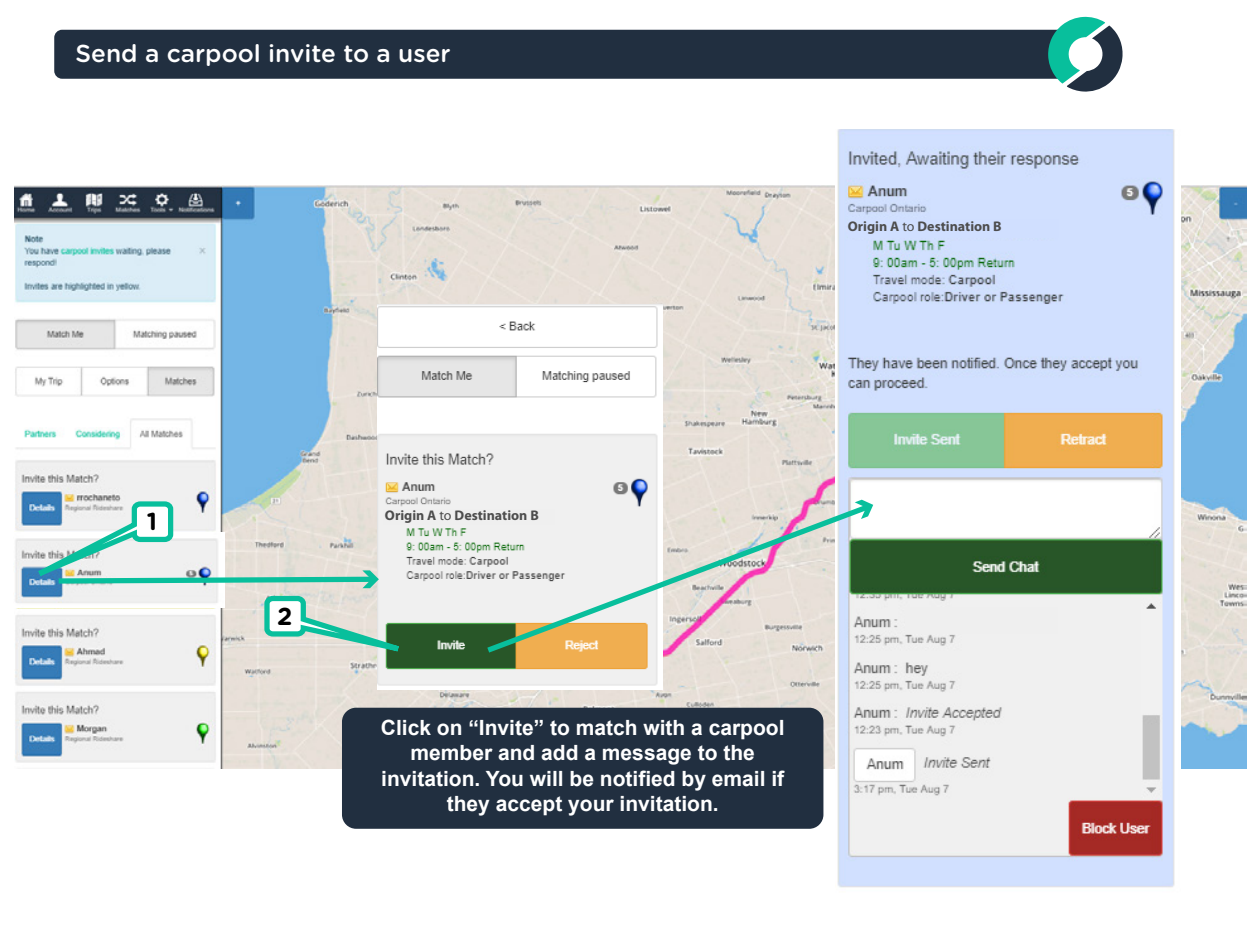
<style>
.page{position:relative;width:1260px;height:945px;background:#fff}
.page>*{position:absolute;margin:0;border:0;box-sizing:border-box;transform-origin:0 0}
.t1{font:500 24.5px "Gotham Rounded";color:#fff}
.t2{font:700 24.5px "Gotham Rounded";color:#000}
.t3{font:700 21px/25.2px "Arial";color:#fff;text-align:center}
.t4{font:700 14px "Myriad Pro";color:#4d4d4d}
.s1{font-weight:400}
</style>
<div class="page">
<div style="left:54px;top:29px;width:994px;height:50px;background:#212f40"></div>
<svg style="left:1048px;top:16px;width:75px;height:76px"></svg>
<img style="left:15px;top:186px;width:1232px;height:582px">
<img style="left:377px;top:304px;width:285px;height:386px">
<img style="left:836px;top:129px;width:344px;height:759px">
<div style="left:906px;top:607px;width:152px;height:27px;background:#efefef"></div>
<svg style="left:515px;top:500px;width:359px;height:157px"></svg>
<svg style="left:855px;top:500px;width:18px;height:19px"></svg>
<svg style="left:15px;top:499px;width:500px;height:181px"></svg>
<div style="left:342px;top:708px;width:481px;height:121px;background:#212f40;border-radius:14px"></div>
<div style="left:384px;top:509px;width:171px;height:16px;background:#efefef"></div>
<div style="left:848px;top:219px;width:210px;height:18px;background:#d0dfff"></div>
<p class="t1" style="left:76px;top:36px;width:377px">Send a carpool invite to a user</p>
<p class="t4" style="left:848px;top:217px;width:155px">Origin A <span class="s1">to</span> Destination B</p>
<p class="t2" style="left:147px;top:504px;width:12px">1</p>
<p class="t2" style="left:277px;top:599px;width:17px">2</p>
<p class="t4" style="left:385px;top:506px;width:155px">Origin A <span class="s1">to</span> Destination B</p>
<p class="t3" style="left:381px;top:716px;width:405px">Click on “Invite” to match with a carpool member and add a message to the invitation. You will be notified by email if they accept your invitation.</p>
</div>
